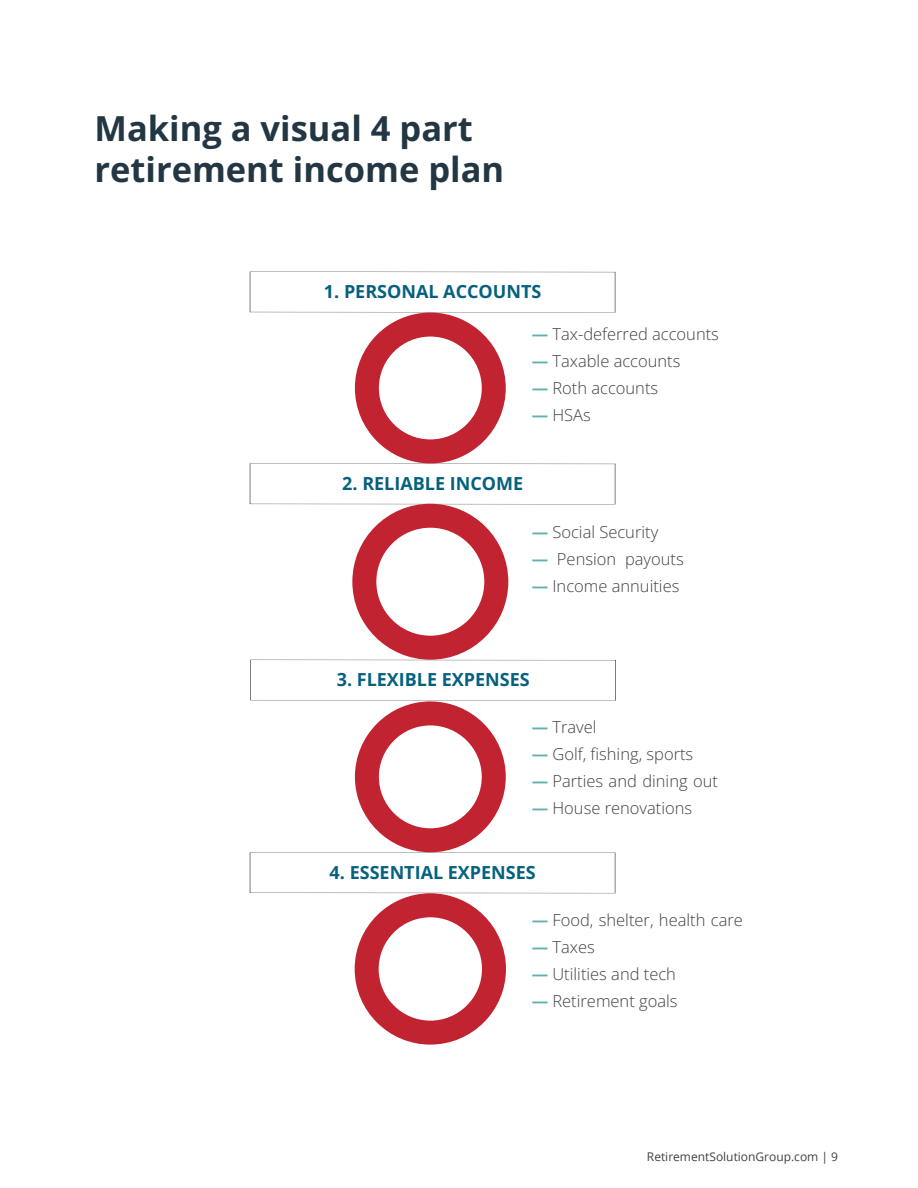
<style>
.page{position:relative;width:918px;height:1188px;background:#fff}
.page>*{position:absolute;margin:0;border:0;box-sizing:border-box;transform-origin:0 0}
.t1{font:700 34.5px/40.5px "Open Sans";color:#223743}
.t2{font:700 18px "Open Sans";color:#06617e}
.t3{font:300 16.5px "Open Sans";color:#414143}
.t4{font:12px "Open Sans";color:#414143}
.s1{font-weight:700;color:#5fb3ad}
</style>
<div class="page">
<svg style="left:250px;top:272px;width:366px;height:773px"></svg>
<p class="t1" style="left:94px;top:107px;width:411px">Making a visual 4 part retirement income plan</p>
<p class="t2" style="left:324px;top:279px;width:219px">1. PERSONAL ACCOUNTS</p>
<p class="t3" style="left:532px;top:322px;width:189px"><span class="s1">—</span> Tax-deferred accounts</p>
<p class="t3" style="left:532px;top:349px;width:150px"><span class="s1">—</span> Taxable accounts</p>
<p class="t3" style="left:532px;top:376px;width:128px"><span class="s1">—</span> Roth accounts</p>
<p class="t3" style="left:532px;top:403px;width:61px"><span class="s1">—</span> HSAs</p>
<p class="t2" style="left:342px;top:471px;width:182px">2. RELIABLE INCOME</p>
<p class="t3" style="left:532px;top:521px;width:128px"><span class="s1">—</span> Social Security</p>
<p class="t3" style="left:532px;top:548px;width:153px"><span class="s1">—</span> Pension payouts</p>
<p class="t3" style="left:532px;top:575px;width:149px"><span class="s1">—</span> Income annuities</p>
<p class="t2" style="left:337px;top:667px;width:195px">3. FLEXIBLE EXPENSES</p>
<p class="t3" style="left:532px;top:716px;width:66px"><span class="s1">—</span> Travel</p>
<p class="t3" style="left:532px;top:743px;width:163px"><span class="s1">—</span> Golf, fishing, sports</p>
<p class="t3" style="left:532px;top:770px;width:188px"><span class="s1">—</span> Parties and dining out</p>
<p class="t3" style="left:532px;top:797px;width:162px"><span class="s1">—</span> House renovations</p>
<p class="t2" style="left:330px;top:860px;width:208px">4. ESSENTIAL EXPENSES</p>
<p class="t3" style="left:532px;top:908px;width:213px"><span class="s1">—</span> Food, shelter, health care</p>
<p class="t3" style="left:532px;top:935px;width:65px"><span class="s1">—</span> Taxes</p>
<p class="t3" style="left:532px;top:962px;width:146px"><span class="s1">—</span> Utilities and tech</p>
<p class="t3" style="left:532px;top:989px;width:147px"><span class="s1">—</span> Retirement goals</p>
<p class="t4" style="left:647px;top:1148px;width:193px">RetirementSolutionGroup.com | 9</p>
</div>
